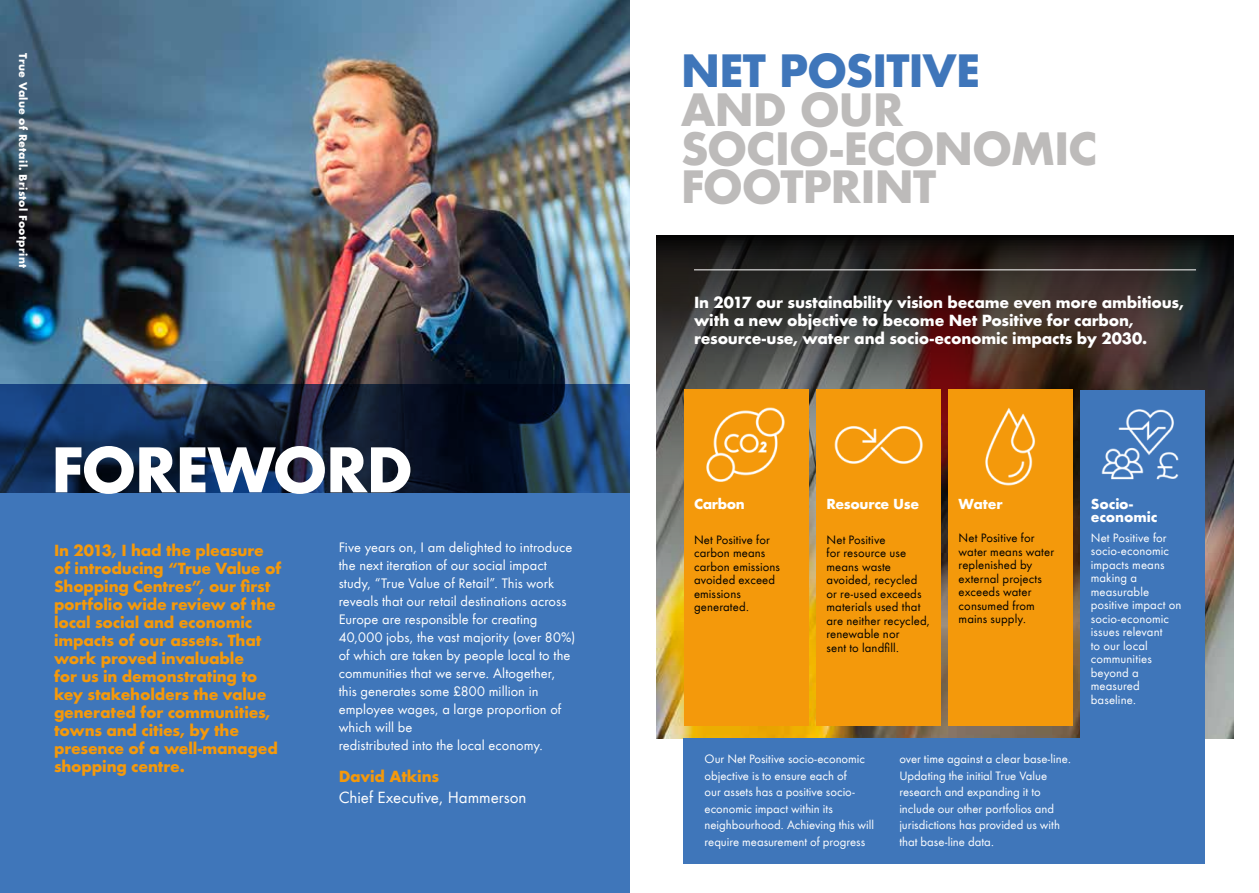
<style>
.page{position:relative;width:1259px;height:893px;background:#fff}
.page>*{position:absolute;margin:0;border:0;box-sizing:border-box;transform-origin:0 0}
.t1{font:700 59.7px "Futura ND";letter-spacing:-.03em;color:#fff}
.t2{font:700 43.5px/38.7px "Futura ND";letter-spacing:-.03em;color:#bdbbba}
.t3{font:700 43.5px "Futura ND";letter-spacing:-.03em;color:#3f76ba}
.t4{font:700 15px/18px "Futura ND";letter-spacing:-.01em;color:#f4990b}
.t5{font:700 15px/18px "Futura ND";letter-spacing:-.01em;color:#fff}
.t6{font:15px "Futura ND Book";color:#fff}
.t7{font:700 13.5px/12.8px "Futura ND";letter-spacing:-.02em;color:#fff}
.t8{font:12.75px/18px "Futura ND Book";letter-spacing:.005em;color:#fff}
.t9{font:11.25px/13.5px "Futura ND Book";color:#fff}
.t10{font:11.25px/13.5px "Futura ND Book";letter-spacing:.01em;color:#000}
.t11{font:700 10.5px "Futura ND";letter-spacing:.025em;color:#fff}
</style>
<div class="page">
<img style="left:0;top:0;width:629px;height:385px">
<svg style="left:0;top:385px;width:629px;height:508px;background:#3565a1"></svg>
<img style="left:657px;top:669px;width:576px;height:70px">
<img style="left:657px;top:236px;width:576px;height:433px">
<hr style="left:694px;top:270px;width:502px;height:1px;background:#fff">
<div style="left:684px;top:390px;width:124px;height:336px;background:#f4990b"></div>
<div style="left:816px;top:390px;width:124px;height:336px;background:#f4990b"></div>
<div style="left:948px;top:390px;width:125px;height:336px;background:#f4990b"></div>
<div style="left:1080px;top:390px;width:125px;height:352px;background:#3f76ba"></div>
<div style="left:684px;top:739px;width:521px;height:125px;background:#3f76ba"></div>
<img style="left:689px;top:389px;width:114px;height:93px">
<img style="left:834px;top:426px;width:89px;height:38px">
<img style="left:985px;top:407px;width:51px;height:79px">
<img style="left:1101px;top:409px;width:78px;height:71px">
<p class="t11" style="left:30px;top:53px;width:216px;rotate:90deg">True Value of Retail. Bristol Footprint</p>
<h1 class="t1" style="left:51px;top:430px;width:364px">FOREWORD</h1>
<p class="t4" style="left:54px;top:541px;width:229px">In 2013, I had the pleasure of introducing “True Value of<br>Shopping Centres”, our first portfolio wide review of the local social and economic impacts of our assets. That work proved invaluable<br>for us in demonstrating to key stakeholders the value generated for communities, towns and cities, by the presence of a well-managed shopping centre.</p>
<p class="t8" style="left:339px;top:538px;width:238px">Five years on, I am delighted to introduce the next iteration of our social impact study, “True Value of Retail”. This work reveals that our retail destinations across Europe are responsible for creating 40,000 jobs, the vast majority (over 80%) of which are taken by people local to the communities that we serve. Altogether, this generates some £800 million in employee wages, a large proportion of which will be<br>redistributed into the local economy.</p>
<h3 class="t4" style="left:339px;top:767px;width:102px">David Atkins</h3>
<h3 class="t6" style="left:339px;top:787px;width:189px">Chief Executive, Hammerson</h3>
<h2 class="t3" style="left:680px;top:42px;width:301px">NET POSITIVE</h2>
<h2 class="t2" style="left:680px;top:90px;width:418px">AND OUR<br>SOCIO-ECONOMIC<br>FOOTPRINT</h2>
<h3 class="t5" style="left:694px;top:293px;width:491px">In 2017 our sustainability vision became even more ambitious, with a new objective to become Net Positive for carbon, resource-use, water and socio-economic impacts by 2030.</h3>
<p class="t7" style="left:694px;top:498px;width:52px">Carbon</p>
<p class="t10" style="left:694px;top:533px;width:87px">Net Positive for carbon means carbon emissions avoided exceed emissions generated.</p>
<p class="t7" style="left:826px;top:498px;width:94px">Resource Use</p>
<p class="t10" style="left:826px;top:533px;width:105px">Net Positive<br>for resource use means waste avoided, recycled or re-used exceeds materials used that are neither recycled, renewable nor<br>sent to landfill.</p>
<p class="t7" style="left:958px;top:498px;width:46px">Water</p>
<p class="t10" style="left:958px;top:532px;width:97px">Net Positive for water means water replenished by external projects exceeds water consumed from mains supply.</p>
<p class="t7" style="left:1090px;top:498px;width:68px">Socio&shy;economic</p>
<p class="t9" style="left:1090px;top:531px;width:92px">Net Positive for socio-economic impacts means making a measurable positive impact on socio-economic issues relevant<br>to our local communities beyond a measured baseline.</p>
<p class="t9" style="left:704px;top:751px;width:171px;line-height:16.5px">Our Net Positive socio-economic objective is to ensure each of<br>our assets has a positive socio&shy;economic impact within its neighbourhood. Achieving this will require measurement of progress</p>
<p class="t9" style="left:899px;top:751px;width:173px;line-height:16.5px">over time against a clear base-line.<br>Updating the initial True Value research and expanding it to include our other portfolios and jurisdictions has provided us with that base-line data.</p>
</div>
